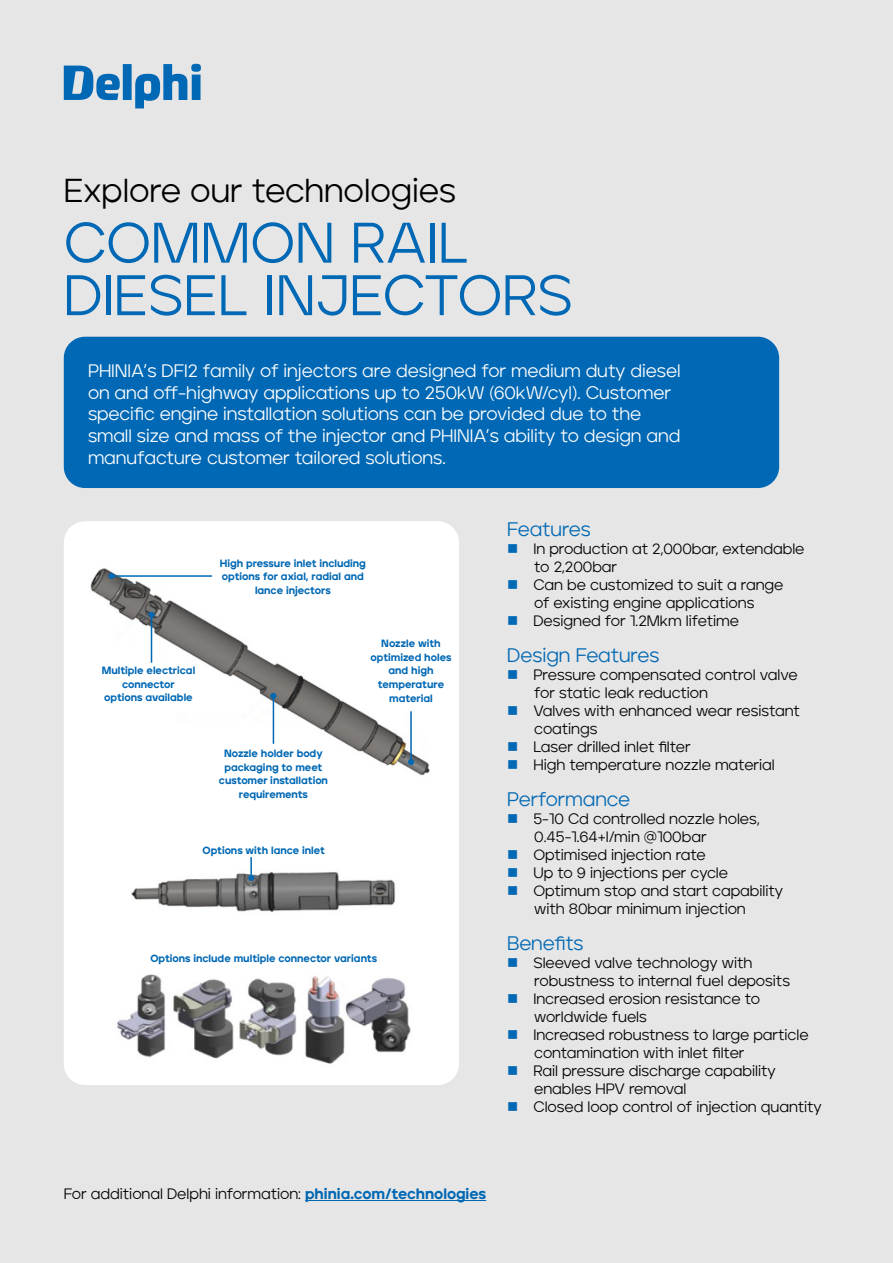
<style>
.page{position:relative;width:893px;height:1263px;background:#e6e6e6}
.page>*{position:absolute;margin:0;border:0;box-sizing:border-box;transform-origin:0 0}
.t1{font:57px/52.5px "Jeko";letter-spacing:-.005em;color:#0068b4}
.t2{font:33px "Jeko";letter-spacing:-.005em;color:#000}
.t3{font:19.5px "Jeko";letter-spacing:-.005em;color:#0068b4}
.t4{font:18px/21.6px "Jeko";color:#fff}
.t5{font:15px/18px "Jeko";color:#000}
.t6{font:900 10.5px/13.5px "Jeko";color:#0068b4;text-align:center}
.s1{color:#0068b4}
.s2{font-weight:900;color:#0068b4}
</style>
<div class="page">
<div style="left:64px;top:337px;width:715px;height:151px;background:#0068b4;border-radius:21px"></div>
<div style="left:64px;top:521px;width:395px;height:564px;background:#fff;border-radius:21px"></div>
<svg style="left:64px;top:64px;width:137px;height:44px"></svg>
<hr style="left:305px;top:1200px;width:181px;height:1px;background:#0068b4">
<img style="left:117px;top:974px;width:294px;height:90px">
<img style="left:131px;top:871px;width:264px;height:41px">
<hr style="left:250px;top:857px;width:2px;height:21px;background:#0068b4">
<svg style="left:248px;top:875px;width:6px;height:6px"></svg>
<img style="left:90px;top:568px;width:340px;height:208px">
<hr style="left:111px;top:575px;width:101px;height:2px;background:#0068b4">
<svg style="left:108px;top:573px;width:6px;height:6px"></svg>
<hr style="left:410px;top:711px;width:2px;height:51px;background:#0068b4">
<svg style="left:408px;top:759px;width:6px;height:6px"></svg>
<hr style="left:151px;top:615px;width:1px;height:48px;background:#0068b4">
<svg style="left:148px;top:612px;width:6px;height:6px"></svg>
<hr style="left:273px;top:696px;width:1px;height:48px;background:#0068b4">
<svg style="left:270px;top:693px;width:6px;height:6px"></svg>
<h2 class="t2" style="left:64px;top:171px;width:394px">Explore our technologies</h2>
<h1 class="t1" style="left:64px;top:217px;width:511px">COMMON RAIL<br>DIESEL INJECTORS</h1>
<p class="t4" style="left:88px;top:360px;width:594px">PHINIA’s DFI2 family of injectors are designed for medium duty diesel on and off-highway applications up to 250kW (60kW/cyl). Customer specific engine installation solutions can be provided due to the small size and mass of the injector and PHINIA’s ability to design and manufacture customer tailored solutions.</p>
<p class="t6" style="left:102px;top:664px;width:95px">Multiple electrical connector options available</p>
<p class="t6" style="left:220px;top:556px;width:148px">High pressure inlet including options for axial, radial and lance injectors</p>
<p class="t6" style="left:371px;top:637px;width:82px">Nozzle with optimized holes and high temperature material</p>
<p class="t6" style="left:219px;top:747px;width:111px">Nozzle holder body packaging to meet customer installation requirements</p>
<p class="t6" style="left:203px;top:843px;width:124px">Options with lance inlet</p>
<p class="t6" style="left:150px;top:951px;width:228px">Options include multiple connector variants</p>
<h3 class="t3" style="left:507px;top:518px;width:85px">Features</h3>
<p class="t5" style="left:534px;top:540px;width:272px;text-indent:-27px"><span class="s1">■</span> In production at 2,000bar, extendable to 2,200bar</p>
<p class="t5" style="left:507px;top:576px;width:278px;text-align:center"><span class="s1">■</span> Can be customized to suit a range of existing engine applications</p>
<p class="t5" style="left:507px;top:612px;width:233px"><span class="s1">■</span> Designed for 1.2Mkm lifetime</p>
<h3 class="t3" style="left:507px;top:644px;width:154px">Design Features</h3>
<p class="t5" style="left:534px;top:666px;width:265px;text-indent:-27px"><span class="s1">■</span> Pressure compensated control valve for static leak reduction</p>
<p class="t5" style="left:534px;top:702px;width:267px;text-indent:-27px"><span class="s1">■</span> Valves with enhanced wear resistant coatings</p>
<p class="t5" style="left:507px;top:738px;width:185px"><span class="s1">■</span> Laser drilled inlet filter</p>
<p class="t5" style="left:507px;top:756px;width:269px"><span class="s1">■</span> High temperature nozzle material</p>
<h3 class="t3" style="left:507px;top:788px;width:125px">Performance</h3>
<p class="t5" style="left:534px;top:810px;width:227px;text-indent:-27px"><span class="s1">■</span> 5-10 Cd controlled nozzle holes,<br>0.45-1.64+l/min @100bar</p>
<p class="t5" style="left:507px;top:846px;width:200px"><span class="s1">■</span> Optimised injection rate</p>
<p class="t5" style="left:507px;top:864px;width:222px"><span class="s1">■</span> Up to 9 injections per cycle</p>
<p class="t5" style="left:534px;top:882px;width:250px;text-indent:-27px"><span class="s1">■</span> Optimum stop and start capability with 80bar minimum injection</p>
<h3 class="t3" style="left:507px;top:932px;width:78px">Benefits</h3>
<p class="t5" style="left:534px;top:954px;width:257px;text-indent:-27px"><span class="s1">■</span> Sleeved valve technology with robustness to internal fuel deposits</p>
<p class="t5" style="left:534px;top:990px;width:227px;text-indent:-27px"><span class="s1">■</span> Increased erosion resistance to worldwide fuels</p>
<p class="t5" style="left:534px;top:1026px;width:276px;text-indent:-27px"><span class="s1">■</span> Increased robustness to large particle contamination with inlet filter</p>
<p class="t5" style="left:534px;top:1062px;width:243px;text-indent:-27px"><span class="s1">■</span> Rail pressure discharge capability enables HPV removal</p>
<p class="t5" style="left:507px;top:1098px;width:316px"><span class="s1">■</span> Closed loop control of injection quantity</p>
<p class="t5" style="left:64px;top:1185px;width:424px">For additional Delphi information: <span class="s2">phinia.com/technologies</span></p>
</div>
